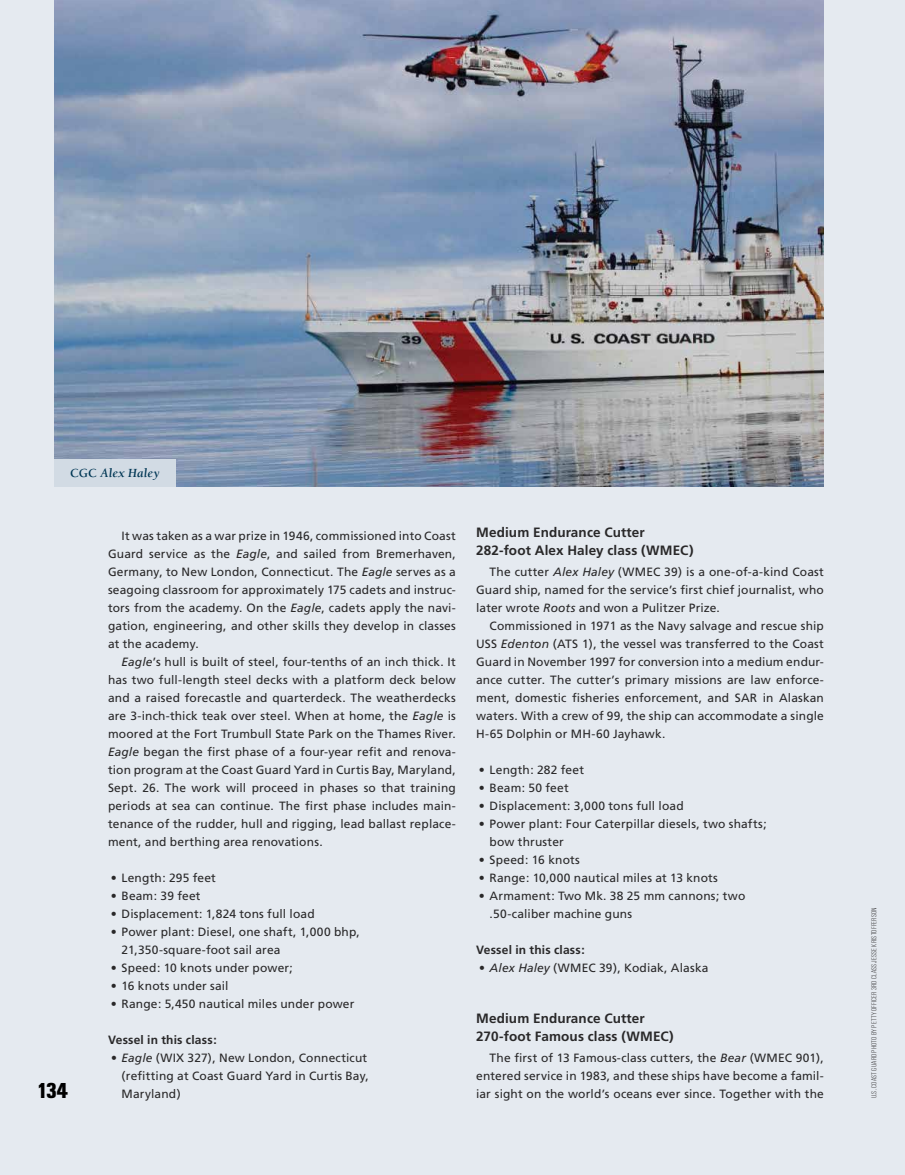
<style>
.page{position:relative;width:905px;height:1175px;background:#fff}
.page>*{position:absolute;margin:0;border:0;box-sizing:border-box;transform-origin:0 0}
.t1{font:800 22.5px "Unitus Condensed LH";color:#000}
.t2{font:700 13.5px/18px "Frutiger";letter-spacing:.01em;color:#292829}
.t3{font:italic 700 12.75px "Berkeley";letter-spacing:.01em;color:#003654}
.t4{font:12px/18px "Frutiger";letter-spacing:.01em;color:#292829;text-align:justify}
.t5{font:700 12px "Frutiger";letter-spacing:.015em;color:#292829}
.t6{font:300 7.5px "Unitus Condensed LH";letter-spacing:.03em;color:#414042}
.s1{font-style:normal}
.s2{font-style:italic}
</style>
<div class="page">
<div style="left:0;top:0;width:904px;height:1174px;background:#e5eaf0"></div>
<img style="left:54px;top:0;width:770px;height:486px">
<div style="left:54px;top:459px;width:122px;height:27px;background:#d2dbe4"></div>
<p class="t3" style="left:70px;top:467px;width:91px"><span class="s1">CGC</span> Alex Haley</p>
<h1 class="t1" style="left:37px;top:1078px;width:32px">134</h1>
<p class="t4" style="left:108px;top:527px;width:349px;text-indent:14px">It was taken as a war prize in 1946, commissioned into Coast Guard service as the <span class="s2">Eagle</span>, and sailed from Bremerhaven, Germany, to New London, Connecticut. The <span class="s2">Eagle</span> serves as a seagoing classroom for approximately 175 cadets and instruc&shy;tors from the academy. On the <span class="s2">Eagle</span>, cadets apply the navi&shy;gation, engineering, and other skills they develop in classes at the academy.</p>
<p class="t4" style="left:108px;top:653px;width:349px;text-indent:14px"><span class="s2">Eagle</span>’s hull is built of steel, four-tenths of an inch thick. It has two full-length steel decks with a platform deck below and a raised forecastle and quarterdeck. The weatherdecks are 3-inch-thick teak over steel. When at home, the <span class="s2">Eagle</span> is moored at the Fort Trumbull State Park on the Thames River.<br><span class="s2">Eagle</span> began the first phase of a four-year refit and renova&shy;tion program at the Coast Guard Yard in Curtis Bay, Maryland, Sept. 26. The work will proceed in phases so that training periods at sea can continue. The first phase includes main&shy;tenance of the rudder, hull and rigging, lead ballast replace&shy;ment, and berthing area renovations.</p>
<p class="t4" style="left:111px;top:869px;width:107px">• Length: 295 feet</p>
<p class="t4" style="left:111px;top:887px;width:91px">• Beam: 39 feet</p>
<p class="t4" style="left:111px;top:905px;width:205px">• Displacement: 1,824 tons full load</p>
<p class="t4" style="left:122px;top:923px;width:240px;text-indent:-11px">• Power plant: Diesel, one shaft, 1,000 bhp,<br>21,350-square-foot sail area</p>
<p class="t4" style="left:111px;top:959px;width:183px">• Speed: 10 knots under power;</p>
<p class="t4" style="left:111px;top:977px;width:119px">• 16 knots under sail</p>
<p class="t4" style="left:111px;top:995px;width:245px">• Range: 5,450 nautical miles under power</p>
<p class="t5" style="left:108px;top:1033px;width:110px">Vessel in this class:</p>
<p class="t4" style="left:122px;top:1049px;width:249px;text-align:left;text-indent:-11px"><span class="s2">• Eagle</span> (WIX 327), New London, Connecticut (refitting at Coast Guard Yard in Curtis Bay,<br>Maryland)</p>
<p class="t2" style="left:476px;top:523px;width:219px">Medium Endurance Cutter<br>282-foot Alex Haley class (WMEC)</p>
<p class="t4" style="left:476px;top:563px;width:349px;text-indent:14px">The cutter <span class="s2">Alex Haley</span> (WMEC 39) is a one-of-a-kind Coast Guard ship, named for the service’s first chief journalist, who later wrote <span class="s2">Roots</span> and won a Pulitzer Prize.</p>
<p class="t4" style="left:476px;top:617px;width:349px;text-indent:14px">Commissioned in 1971 as the Navy salvage and rescue ship USS <span class="s2">Edenton</span> (ATS 1), the vessel was transferred to the Coast Guard in November 1997 for conversion into a medium endur&shy;ance cutter. The cutter’s primary missions are law enforce&shy;ment, domestic fisheries enforcement, and SAR in Alaskan waters. With a crew of 99, the ship can accommodate a single H-65 Dolphin or MH-60 Jayhawk.</p>
<p class="t4" style="left:479px;top:761px;width:107px">• Length: 282 feet</p>
<p class="t4" style="left:479px;top:779px;width:91px">• Beam: 50 feet</p>
<p class="t4" style="left:479px;top:797px;width:206px">• Displacement: 3,000 tons full load</p>
<p class="t4" style="left:489px;top:815px;width:279px;text-indent:-11px">• Power plant: Four Caterpillar diesels, two shafts; bow thruster</p>
<p class="t4" style="left:479px;top:851px;width:102px">• Speed: 16 knots</p>
<p class="t4" style="left:479px;top:869px;width:240px">• Range: 10,000 nautical miles at 13 knots</p>
<p class="t4" style="left:489px;top:887px;width:257px;text-indent:-11px">• Armament: Two Mk. 38 25 mm cannons; two .50-caliber machine guns</p>
<p class="t5" style="left:476px;top:943px;width:110px">Vessel in this class:</p>
<p class="t4" style="left:479px;top:959px;width:231px"><span class="s2">• Alex Haley</span> (WMEC 39), Kodiak, Alaska</p>
<p class="t2" style="left:476px;top:1009px;width:199px">Medium Endurance Cutter<br>270-foot Famous class (WMEC)</p>
<p class="t4" style="left:476px;top:1049px;width:349px;text-indent:14px">The first of 13 Famous-class cutters, the <span class="s2">Bear</span> (WMEC 901), entered service in 1983, and these ships have become a famil&shy;iar sight on the world’s oceans ever since. Together with the</p>
<p class="t6" style="left:870px;top:1098px;width:192px;rotate:-90deg">U.S. COAST GUARD PHOTO BY PETTY OFFICER 3RD CLASS JESSE KRISTOFFERSON</p>
</div>
